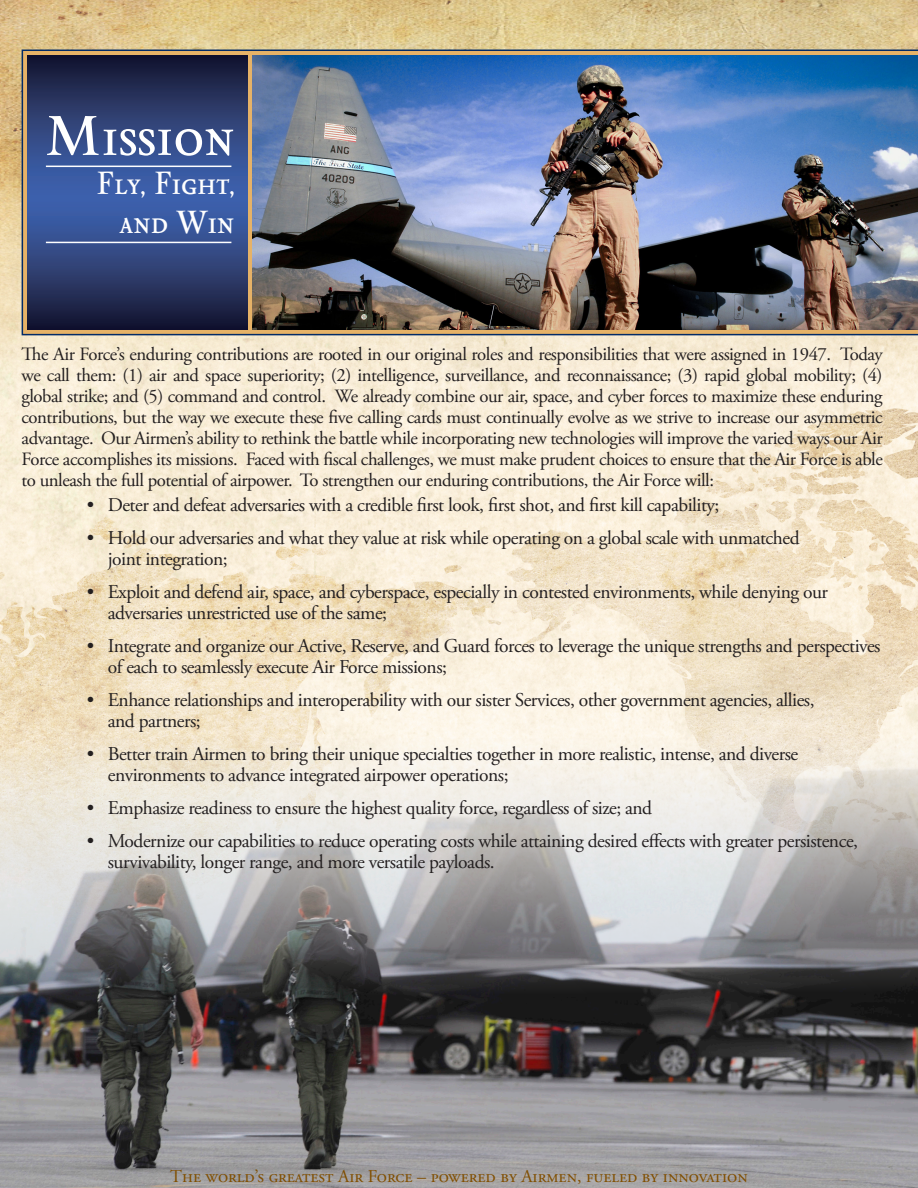
<style>
.page{position:relative;width:918px;height:1188px;background:#fff}
.page>*{position:absolute;margin:0;border:0;box-sizing:border-box;transform-origin:0 0}
.t1{font:57.75px "Pan CE Da Ma Expert";color:#fff}
.t2{font:33px "Pan CE Da Ma Expert";color:#fff}
.t3{font:19.5px/21px "Adobe Garamond Pro";letter-spacing:-.025em;color:#231f20}
.t4{font:18.75px/21px "Adobe Garamond Pro";letter-spacing:-.025em;color:#231f20;text-align:justify}
.t5{font:18px "Adobe Garamond Regular SC";color:#804e00}
</style>
<div class="page">
<img style="left:0;top:685px;width:918px;height:54px">
<img style="left:0;top:0;width:918px;height:685px">
<svg style="left:22px;top:50px;width:896px;height:285px;background:#b59566"></svg>
<svg style="left:27px;top:55px;width:221px;height:275px;background:#2d4075"></svg>
<img style="left:0;top:739px;width:918px;height:449px">
<img style="left:253px;top:55px;width:665px;height:275px">
<hr style="left:46px;top:166px;width:185px;height:1px;background:#fff">
<hr style="left:46px;top:242px;width:185px;height:1px;background:#fff">
<p class="t1" style="left:44px;top:102px;width:191px">Mission</p>
<p class="t2" style="left:96px;top:164px;width:140px">Fly, Fight,</p>
<p class="t2" style="left:120px;top:203px;width:116px">and Win</p>
<p class="t4" style="left:22px;top:344px;width:863px">The Air Force’s enduring contributions are rooted in our original roles and responsibilities that were assigned in 1947. Today we call them: (1) air and space superiority; (2) intelligence, surveillance, and reconnaissance; (3) rapid global mobility; (4) global strike; and (5) command and control. We already combine our air, space, and cyber forces to maximize these enduring contributions, but the way we execute these five calling cards must continually evolve as we strive to increase our asymmetric advantage. Our Airmen’s ability to rethink the battle while incorporating new technologies will improve the varied ways our Air Force accomplishes its missions. Faced with fiscal challenges, we must make prudent choices to ensure that the Air Force is able to unleash the full potential of airpower. To strengthen our enduring contributions, the Air Force will:</p>
<p class="t3" style="left:87px;top:495px;width:634px">• Deter and defeat adversaries with a credible first look, first shot, and first kill capability;</p>
<p class="t3" style="left:108px;top:528px;width:693px;text-indent:-21px">• Hold our adversaries and what they value at risk while operating on a global scale with unmatched joint integration;</p>
<p class="t3" style="left:108px;top:582px;width:722px;text-indent:-21px">• Exploit and defend air, space, and cyberspace, especially in contested environments, while denying our adversaries unrestricted use of the same;</p>
<p class="t3" style="left:108px;top:636px;width:774px;text-indent:-21px">• Integrate and organize our Active, Reserve, and Guard forces to leverage the unique strengths and perspectives of each to seamlessly execute Air Force missions;</p>
<p class="t3" style="left:108px;top:690px;width:708px;text-indent:-21px">• Enhance relationships and interoperability with our sister Services, other government agencies, allies, and partners;</p>
<p class="t3" style="left:108px;top:744px;width:692px;text-indent:-21px">• Better train Airmen to bring their unique specialties together in more realistic, intense, and diverse environments to advance integrated airpower operations;</p>
<p class="t3" style="left:87px;top:798px;width:567px">• Emphasize readiness to ensure the highest quality force, regardless of size; and</p>
<p class="t3" style="left:108px;top:831px;width:752px;text-indent:-21px">• Modernize our capabilities to reduce operating costs while attaining desired effects with greater persistence, survivability, longer range, and more versatile payloads.</p>
<p class="t5" style="left:170px;top:1166px;width:579px">The world’s greatest Air Force – powered by Airmen, fueled by innovation</p>
</div>
